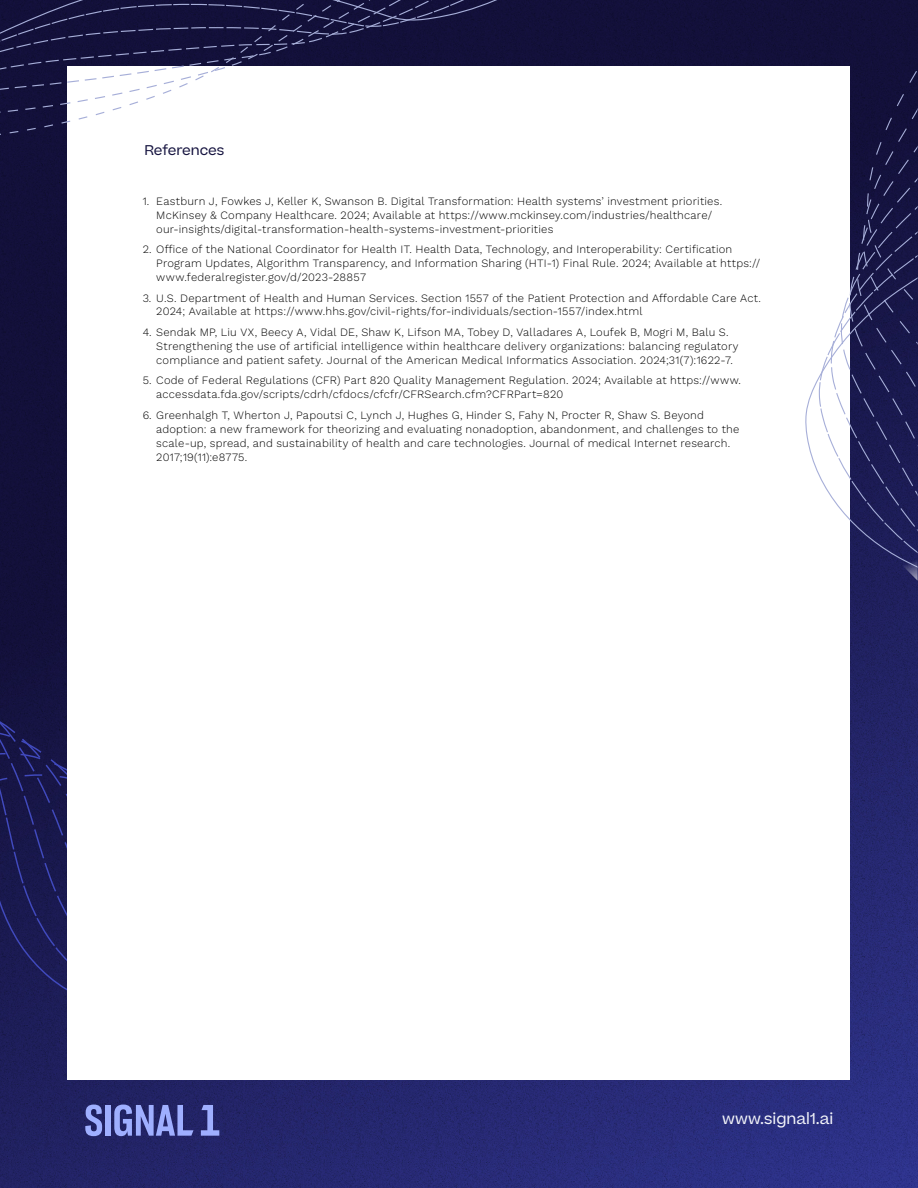
<style>
.page{position:relative;width:918px;height:1188px;background:#fff}
.page>*{position:absolute;margin:0;border:0;box-sizing:border-box;transform-origin:0 0}
.t1{font:15px "Beatrice";color:#f4f5fa}
.t2{font:13.5px "Beatrice";color:#15133f}
.t3{font:11.25px/13.8px "Work Sans";letter-spacing:.015em;color:#000}
</style>
<div class="page">
<img style="left:0;top:0;width:918px;height:1188px">
<svg style="left:0;top:617px;width:270px;height:471px;background:#191747"></svg>
<svg style="left:0;top:648px;width:270px;height:437px;background:#191849"></svg>
<svg style="left:0;top:678px;width:270px;height:404px;background:#1b1a4d"></svg>
<svg style="left:0;top:770px;width:68px;height:302px;background:#1f1f57"></svg>
<div style="left:68px;top:67px;width:782px;height:1013px;background:#fff"></div>
<svg style="left:804px;top:0;width:15px;height:476px"></svg>
<svg style="left:819px;top:0;width:99px;height:599px"></svg>
<svg style="left:830px;top:0;width:88px;height:597px"></svg>
<svg style="left:839px;top:0;width:79px;height:594px"></svg>
<svg style="left:850px;top:0;width:68px;height:592px;background:#1c1c4d"></svg>
<svg style="left:0;top:0;width:577px;height:143px"></svg>
<div style="left:105px;top:1105px;width:6px;height:31px;background:#9fafff"></div>
<svg style="left:85px;top:1105px;width:17px;height:31px"></svg>
<svg style="left:114px;top:1105px;width:80px;height:31px;background:#626bb3"></svg>
<svg style="left:201px;top:1105px;width:18px;height:31px"></svg>
<p class="t2" style="left:145px;top:141px;width:81px">References</p>
<p class="t3" style="left:156px;top:194px;width:567px;text-indent:-14px">1. Eastburn J, Fowkes J, Keller K, Swanson B. Digital Transformation: Health systems’ investment priorities.<br>McKinsey &amp; Company Healthcare. 2024; Available at https://www.mckinsey.com/industries/healthcare/ our-insights/digital-transformation-health-systems-investment-priorities</p>
<p class="t3" style="left:156px;top:242px;width:606px;text-indent:-14px">2. Office of the National Coordinator for Health IT. Health Data, Technology, and Interoperability: Certification<br>Program Updates, Algorithm Transparency, and Information Sharing (HTI-1) Final Rule. 2024; Available at https:// www.federalregister.gov/d/2023-28857</p>
<p class="t3" style="left:156px;top:290px;width:606px;text-indent:-14px">3. U.S. Department of Health and Human Services. Section 1557 of the Patient Protection and Affordable Care Act.<br>2024; Available at https://www.hhs.gov/civil-rights/for-individuals/section-1557/index.html</p>
<p class="t3" style="left:156px;top:325px;width:584px;text-indent:-14px">4. Sendak MP, Liu VX, Beecy A, Vidal DE, Shaw K, Lifson MA, Tobey D, Valladares A, Loufek B, Mogri M, Balu S.<br>Strengthening the use of artificial intelligence within healthcare delivery organizations: balancing regulatory compliance and patient safety. Journal of the American Medical Informatics Association. 2024;31(7):1622-7.</p>
<p class="t3" style="left:156px;top:373px;width:586px;text-indent:-14px">5. Code of Federal Regulations (CFR) Part 820 Quality Management Regulation. 2024; Available at https://www. accessdata.fda.gov/scripts/cdrh/cfdocs/cfcfr/CFRSearch.cfm?CFRPart=820</p>
<p class="t3" style="left:156px;top:408px;width:585px;text-indent:-14px">6. Greenhalgh T, Wherton J, Papoutsi C, Lynch J, Hughes G, Hinder S, Fahy N, Procter R, Shaw S. Beyond adoption: a new framework for theorizing and evaluating nonadoption, abandonment, and challenges to the scale-up, spread, and sustainability of health and care technologies. Journal of medical Internet research.<br>2017;19(11):e8775.</p>
<h1 class="t1" style="left:722px;top:1109px;width:113px">www.signal1.ai</h1>
</div>
